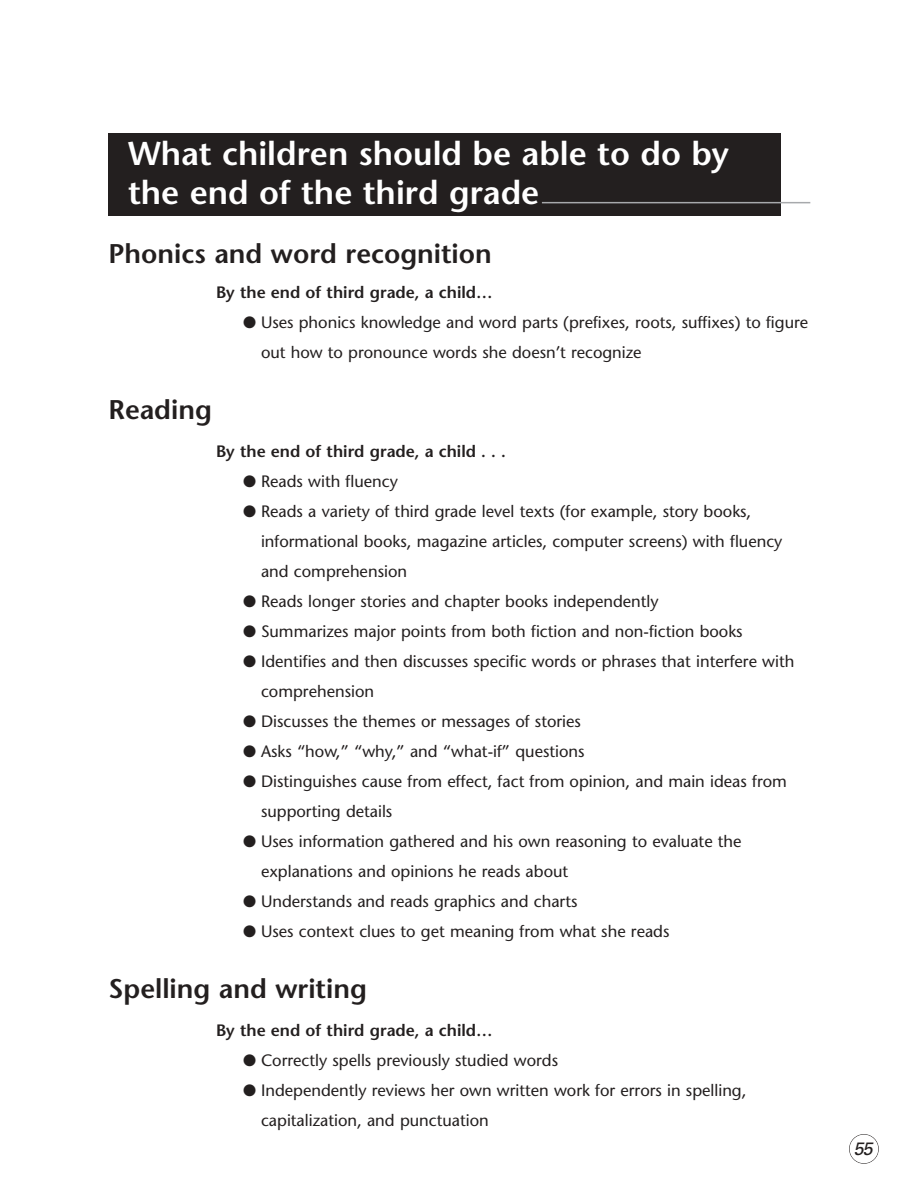
<style>
.page{position:relative;width:918px;height:1188px;background:#fff}
.page>*{position:absolute;margin:0;border:0;box-sizing:border-box;transform-origin:0 0}
.t1{font:600 33px/39px "Stone Sans";color:#fff}
.t2{font:600 27px "Stone Sans";color:#231f1f}
.t3{font:italic 18px "Univers";color:#231f1f}
.t4{font:16.5px/30px "Stone Sans";color:#231f1f}
.t5{font:600 16.5px "Stone Sans";color:#231f1f}
</style>
<div class="page">
<div style="left:108px;top:133px;width:673px;height:83px;background:#231f1f"></div>
<hr style="left:542px;top:202px;width:268px;height:1px;background:#a7a9ac">
<div style="left:849px;top:1134px;width:30px;height:30px;border:1px solid #231f1f;border-radius:50%"></div>
<h1 class="t1" style="left:128px;top:138px;width:603px">What children should be able to do by the end of the third grade</h1>
<h2 class="t2" style="left:109px;top:243px;width:385px">Phonics and word recognition</h2>
<p class="t5" style="left:216px;top:286px;width:278px">By the end of third grade, a child…</p>
<p class="t4" style="left:261px;top:309px;width:549px;text-indent:-18px">● Uses phonics knowledge and word parts (prefixes, roots, suffixes) to figure out how to pronounce words she doesn’t recognize</p>
<h2 class="t2" style="left:109px;top:399px;width:105px">Reading</h2>
<p class="t5" style="left:216px;top:445px;width:291px">By the end of third grade, a child . . .</p>
<p class="t4" style="left:243px;top:468px;width:156px">● Reads with fluency</p>
<p class="t4" style="left:261px;top:498px;width:523px;text-indent:-18px">● Reads a variety of third grade level texts (for example, story books, informational books, magazine articles, computer screens) with fluency and comprehension</p>
<p class="t4" style="left:243px;top:588px;width:417px">● Reads longer stories and chapter books independently</p>
<p class="t4" style="left:243px;top:618px;width:501px">● Summarizes major points from both fiction and non-fiction books</p>
<p class="t4" style="left:261px;top:648px;width:535px;text-indent:-18px">● Identifies and then discusses specific words or phrases that interfere with comprehension</p>
<p class="t4" style="left:243px;top:708px;width:339px">● Discusses the themes or messages of stories</p>
<p class="t4" style="left:243px;top:738px;width:343px">● Asks “how,” “why,” and “what-if” questions</p>
<p class="t4" style="left:261px;top:768px;width:527px;text-indent:-18px">● Distinguishes cause from effect, fact from opinion, and main ideas from supporting details</p>
<p class="t4" style="left:261px;top:828px;width:482px;text-indent:-18px">● Uses information gathered and his own reasoning to evaluate the explanations and opinions he reads about</p>
<p class="t4" style="left:243px;top:888px;width:336px">● Understands and reads graphics and charts</p>
<p class="t4" style="left:243px;top:918px;width:428px">● Uses context clues to get meaning from what she reads</p>
<h2 class="t2" style="left:109px;top:978px;width:260px">Spelling and writing</h2>
<p class="t5" style="left:216px;top:1024px;width:278px">By the end of third grade, a child…</p>
<p class="t4" style="left:243px;top:1047px;width:317px">● Correctly spells previously studied words</p>
<p class="t4" style="left:261px;top:1077px;width:487px;text-indent:-18px">● Independently reviews her own written work for errors in spelling, capitalization, and punctuation</p>
<p class="t3" style="left:854px;top:1142px;width:21px">55</p>
</div>
